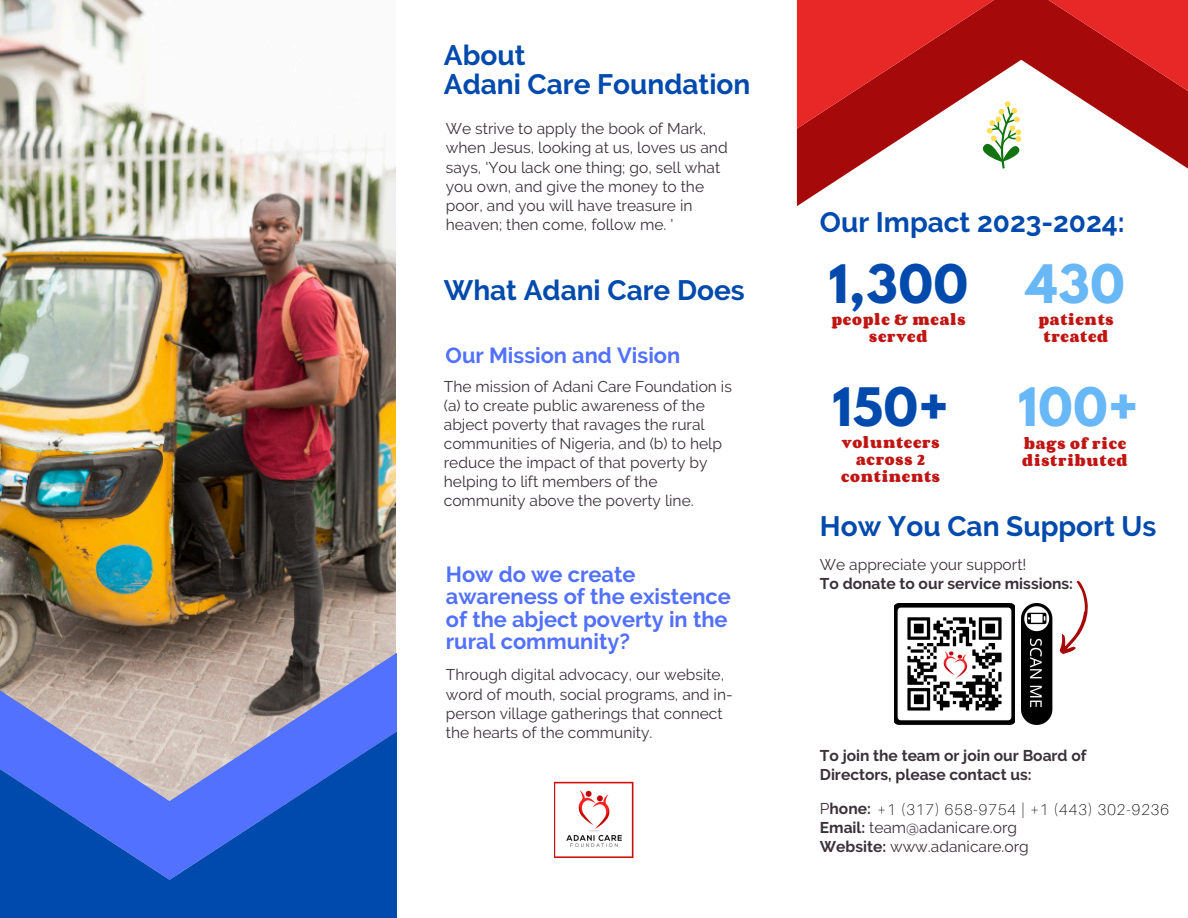
<style>
.page{position:relative;width:1188px;height:918px;background:#fff}
.page>*{position:absolute;margin:0;border:0;box-sizing:border-box;transform-origin:0 0}
.t1{font:700 46.95px "League Spartan";letter-spacing:.02em;color:#004aad}
.t2{font:700 46.95px "League Spartan";letter-spacing:.02em;color:#68b7f7}
.t3{font:700 28.05px/29.2px "Raleway";color:#004aad}
.t4{font:700 21.75px/22.5px "Raleway";color:#5271ff}
.t5{font:15.6px/19.2px "Raleway";color:#3a3139}
.t6{font:700 15.6px/19.2px "Raleway";color:#3a3139}
.t7{font:700 12.9px/17.1px "Corben";letter-spacing:.06em;color:#c01613;text-align:center}
.s1{font-weight:400}
.s2{font-weight:700}
.s3{font-family:"Aileron";font-weight:100;color:#000}
</style>
<div class="page">
<img style="left:0;top:0;width:395px;height:653px">
<svg style="left:0;top:653px;width:397px;height:78px;background:#9d96a8"></svg>
<svg style="left:0;top:731px;width:397px;height:187px;background:#3163ca"></svg>
<svg style="left:797px;top:129px;width:391px;height:77px"></svg>
<svg style="left:797px;top:0;width:391px;height:129px;background:#ca3434"></svg>
<svg style="left:554px;top:782px;width:79px;height:76px"></svg>
<svg style="left:983px;top:101px;width:38px;height:68px"></svg>
<img style="left:895px;top:603px;width:120px;height:122px">
<img style="left:1021px;top:603px;width:32px;height:122px">
<svg style="left:1059px;top:580px;width:29px;height:74px"></svg>
<h2 class="t3" style="left:444px;top:40px;width:308px">About<br>Adani Care Foundation</h2>
<h3 class="t5" style="left:446px;top:119px;width:283px">We strive to apply the book of Mark, when Jesus, looking at us, loves us and says, 'You lack one thing; go, sell what you own, and give the money to the poor, and you will have treasure in heaven; then come, follow me. '</h3>
<h5 class="t3" style="left:444px;top:275px;width:302px">What Adani Care Does</h5>
<h1 class="t4" style="left:446px;top:344px;width:236px">Our Mission and Vision</h1>
<p class="t5" style="left:444px;top:377px;width:290px">The mission of Adani Care Foundation is (a) to create public awareness of the abject poverty that ravages the rural communities of Nigeria, and (b) to help reduce the impact of that poverty by helping to lift members of the community above the poverty line.</p>
<p class="t4" style="left:446px;top:563px;width:286px">How do we create awareness of the existence of the abject poverty in the rural community?</p>
<h1 class="t5" style="left:446px;top:665px;width:288px">Through digital advocacy, our website, word of mouth, social programs, and in&shy;person village gatherings that connect the hearts of the community.</h1>
<h1 class="t3" style="left:820px;top:208px;width:307px">Our Impact 2023-2024:</h1>
<h3 class="t1" style="left:829px;top:261px;width:141px">1,300</h3>
<h5 class="t7" style="left:831px;top:312px;width:136px">people &amp; meals served</h5>
<h4 class="t1" style="left:833px;top:384px;width:118px">150+</h4>
<p class="t7" style="left:842px;top:435px;width:99px">volunteers</p>
<p class="t7" style="left:841px;top:452px;width:100px">across 2 continents</p>
<p class="t2" style="left:1026px;top:261px;width:100px">430</p>
<h5 class="t7" style="left:1038px;top:312px;width:77px">patients treated</h5>
<p class="t2" style="left:1018px;top:384px;width:122px">100+</p>
<h2 class="t7" style="left:1022px;top:436px;width:107px;text-align:left">bags of rice distributed</h2>
<h1 class="t3" style="left:820px;top:511px;width:338px">How You Can Support Us</h1>
<h5 class="t6" style="left:820px;top:555px;width:255px"><span class="s1">We appreciate your support!<br></span>To donate to our service missions:</h5>
<p class="t6" style="left:820px;top:746px;width:268px">To join the team or join our Board of<br>Directors, please contact us:</p>
<p class="t5" style="left:820px;top:800px;width:351px;line-height:18.8px">P<span class="s2">hone:</span> <span class="s3">+1 (317) 658-9754 | +1 (443) 302-9236<br></span><span class="s2">Email:</span> team@adanicare.org<br><span class="s2">Website:</span> www.adanicare.org</p>
</div>
